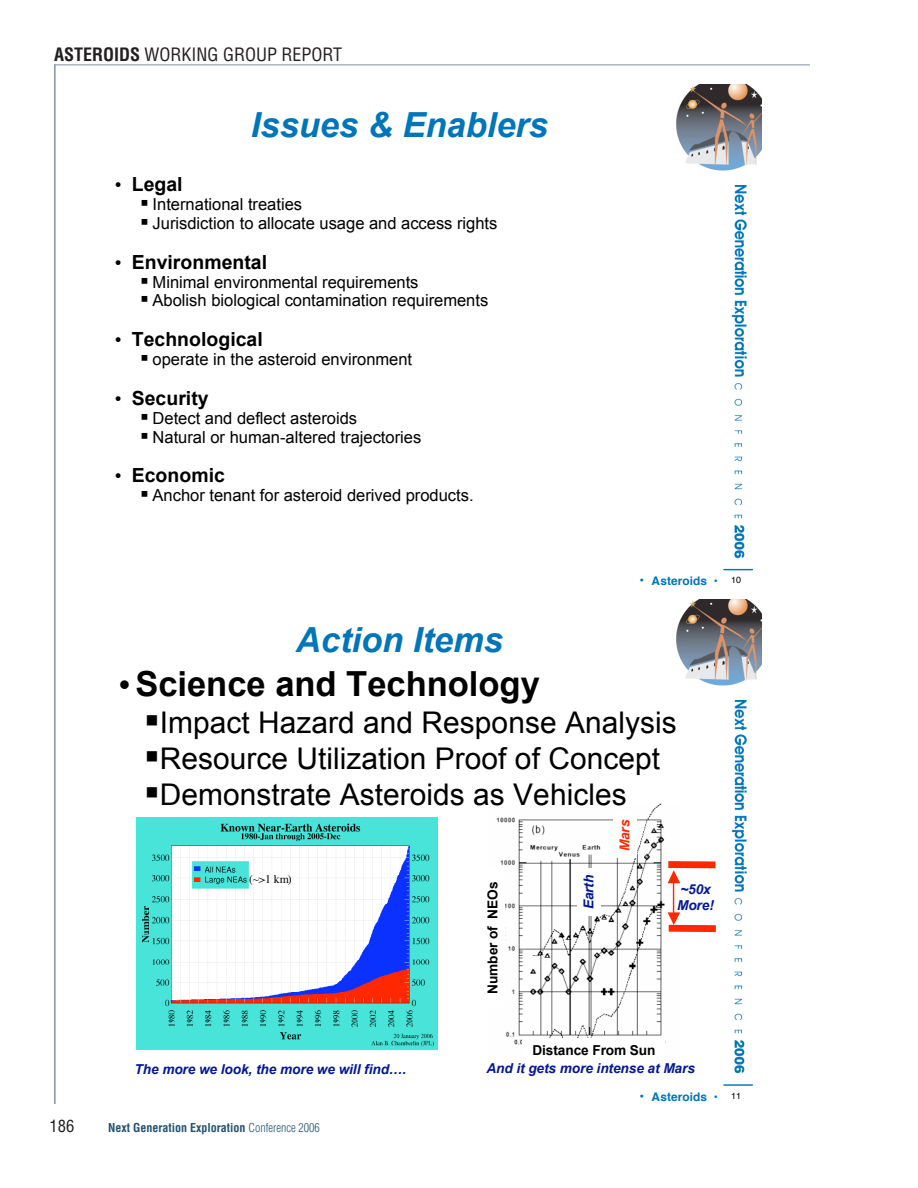
<style>
.page{position:relative;width:918px;height:1188px;background:#fff}
.page>*{position:absolute;margin:0;border:0;box-sizing:border-box;transform-origin:0 0}
.t1{font:italic 700 34.5px "Arial";color:#0075b9}
.t2{font:700 34.5px "Arial";color:#000}
.t3{font:29.85px "Arial";color:#000}
.t4{font:700 19.5px "Arial";color:#000}
.t5{font:condensed 18px "Helvetica";color:#231f20}
.t6{font:16.5px "Arial";color:#000}
.t7{font:condensed 16.5px "Helvetica";color:#231f20}
.t8{font:italic 700 13.65px/16.2px "Arial";letter-spacing:-.01em;color:#031893}
.t9{font:700 13.65px "Arial";letter-spacing:-.01em;color:#000}
.t10{font:italic 700 13.65px "Arial";color:#ff2800}
.t11{font:700 condensed 12px "Helvetica";color:#21526f}
.t12{font:700 11.85px "Helvetica";letter-spacing:.005em;color:#0075b9}
.t13{font:11.7px "Times";color:#000}
.s1{font-weight:700}
.s2{font-family:"Times New Roman";font-weight:400}
.s3{font-weight:400;font-size:13.65px}
.s4{font-weight:300}
</style>
<div class="page">
<hr style="left:54px;top:64px;width:756px;height:1px;background:#8391a6">
<hr style="left:54px;top:64px;width:2px;height:1040px;background:#8391a6">
<img style="left:731px;top:185px;width:16px;height:374px">
<svg style="left:724px;top:569px;width:28px;height:1px"></svg>
<img style="left:676px;top:84px;width:85px;height:87px">
<img style="left:731px;top:701px;width:16px;height:373px">
<hr style="left:724px;top:1084px;width:28px;height:2px;background:#0075b9">
<img style="left:676px;top:599px;width:85px;height:87px">
<img style="left:496px;top:803px;width:184px;height:242px">
<img style="left:136px;top:818px;width:302px;height:231px">
<div style="left:669px;top:925px;width:47px;height:7px;background:#ff2800"></div>
<div style="left:668px;top:861px;width:48px;height:7px;background:#ff2800"></div>
<hr style="left:673px;top:882px;width:1px;height:31px;background:#ff2800">
<svg style="left:668px;top:870px;width:12px;height:13px"></svg>
<svg style="left:668px;top:912px;width:12px;height:13px"></svg>
<div style="left:522px;top:1039px;width:143px;height:22px;background:#fff"></div>
<div style="left:481px;top:867px;width:24px;height:142px;background:#fff"></div>
<div style="left:578px;top:869px;width:23px;height:47px;background:#fff"></div>
<div style="left:614px;top:814px;width:23px;height:44px;background:#fff"></div>
<p class="t5" style="left:54px;top:43px;width:290px"><span class="s1">ASTEROIDS</span> WORKING GROUP REPORT</p>
<p class="t1" style="left:251px;top:112px;width:299px">Issues &amp; Enablers</p>
<p class="t4" style="left:115px;top:177px;width:69px"><span class="s2">•</span> Legal</p>
<p class="t6" style="left:140px;top:198px;width:164px">▪ International treaties</p>
<p class="t6" style="left:140px;top:217px;width:359px">▪ Jurisdiction to allocate usage and access rights</p>
<p class="t4" style="left:115px;top:254px;width:154px"><span class="s2">•</span> Environmental</p>
<p class="t6" style="left:140px;top:276px;width:280px">▪ Minimal environmental requirements</p>
<p class="t6" style="left:140px;top:294px;width:350px">▪ Abolish biological contamination requirements</p>
<p class="t4" style="left:115px;top:332px;width:150px"><span class="s2">•</span> Technological</p>
<p class="t6" style="left:140px;top:353px;width:274px">▪ operate in the asteroid environment</p>
<p class="t4" style="left:115px;top:391px;width:95px"><span class="s2">•</span> Security</p>
<p class="t6" style="left:140px;top:412px;width:219px">▪ Detect and deflect asteroids</p>
<p class="t6" style="left:140px;top:431px;width:283px">▪ Natural or human-altered trajectories</p>
<p class="t4" style="left:115px;top:468px;width:112px"><span class="s2">•</span> Economic</p>
<p class="t6" style="left:140px;top:489px;width:335px">▪ Anchor tenant for asteroid derived products.</p>
<p class="t12" style="left:639px;top:574px;width:103px"><span class="s3">•</span> Asteroids • <sup>10</sup></p>
<p class="t1" style="left:296px;top:627px;width:209px">Action Items</p>
<p class="t2" style="left:118px;top:671px;width:423px"><span class="s2">•</span>Science and Technology</p>
<p class="t3" style="left:144px;top:711px;width:534px">▪Impact Hazard and Response Analysis</p>
<p class="t3" style="left:144px;top:747px;width:518px">▪Resource Utilization Proof of Concept</p>
<p class="t3" style="left:144px;top:783px;width:484px">▪Demonstrate Asteroids as Vehicles</p>
<p class="t13" style="left:249px;top:875px;width:44px">(~&gt;1 km)</p>
<p class="t9" style="left:488px;top:994px;width:113px;rotate:-90deg">Number of NEOs</p>
<p class="t8" style="left:582px;top:909px;width:36px;rotate:-90deg">Earth</p>
<p class="t10" style="left:620px;top:851px;width:33px;rotate:-90deg">Mars</p>
<p class="t9" style="left:532px;top:1045px;width:125px">Distance From Sun</p>
<p class="t8" style="left:677px;top:882px;width:38px">~50x<br>More!</p>
<p class="t8" style="left:135px;top:1062px;width:273px">The more we look, the more we will find….</p>
<p class="t8" style="left:486px;top:1061px;width:210px">And it gets more intense at Mars</p>
<p class="t7" style="left:50px;top:1116px;width:9px">186</p>
<p class="t11" style="left:108px;top:1120px;width:213px">Next Generation Exploration <span class="s4">Conference 2006</span></p>
<p class="t12" style="left:639px;top:1089px;width:103px"><span class="s3">•</span> Asteroids • <sup>11</sup></p>
</div>
